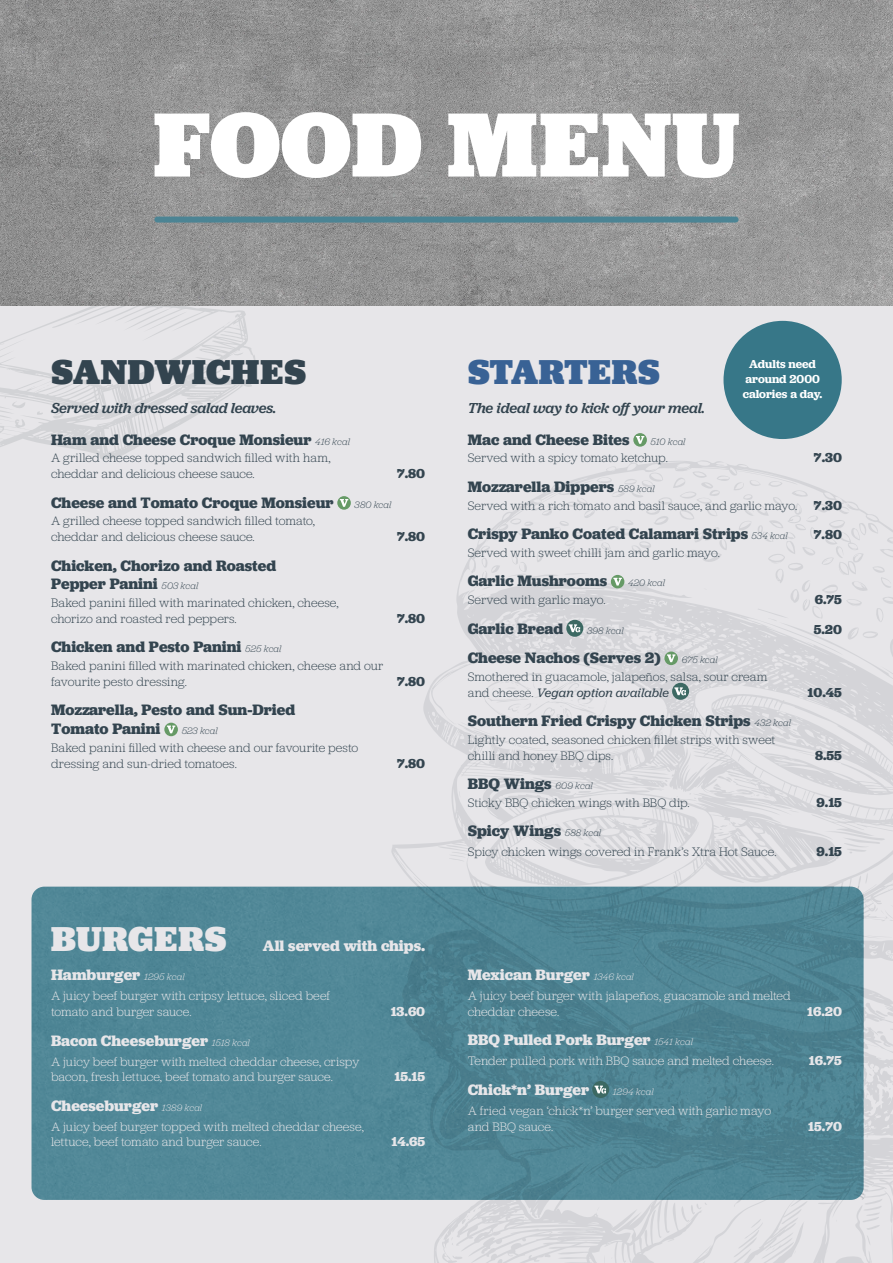
<style>
.page{position:relative;width:893px;height:1263px;background:#fff}
.page>*{position:absolute;margin:0;border:0;box-sizing:border-box;transform-origin:0 0}
.t1{font:900 94.8px "Jubilat";color:#fff}
.t2{font:900 36px "Jubilat";letter-spacing:.01em;color:#33444f}
.t3{font:900 36px "Jubilat";letter-spacing:.005em;color:#396295}
.t4{font:900 36px "Jubilat";letter-spacing:.015em;color:#e7e6e9}
.t5{font:700 15.75px/18.8px "Jubilat";color:#33444f}
.t6{font:700 15.75px "Jubilat";color:#e7e6e9}
.t7{font:italic 500 15px "Jubilat";letter-spacing:-.01em;color:#33444f}
.t8{font:700 13.5px "Jubilat";color:#33444f}
.t9{font:700 13.5px "Jubilat";color:#e7e6e9}
.t10{font:300 12.75px/15.8px "Jubilat";letter-spacing:.005em;color:#33444f}
.t11{font:300 12.75px/15.8px "Jubilat";color:#e7e6e9}
.t12{font:600 12px/15px "Jubilat";color:#fff;text-align:center}
.t13{font:italic 300 9.75px "Jubilat";letter-spacing:.015em;color:#33444f}
.t14{font:italic 300 9.75px "Jubilat";letter-spacing:.02em;color:#e7e6e9}
.s1{font-weight:300;font-style:italic;font-size:9.75px}
.s2{font-weight:700;font-size:13.5px}
.s3{font-weight:400;font-style:italic}
</style>
<div class="page">
<div style="left:0;top:305px;width:893px;height:958px;background:#e7e6e9"></div>
<svg style="left:391px;top:460px;width:502px;height:803px"></svg>
<div style="left:32px;top:887px;width:359px;height:313px;background:#518897"></div>
<svg style="left:391px;top:887px;width:473px;height:313px;background:#4e8392"></svg>
<div style="left:592px;top:1081px;width:17px;height:17px;background:#3c6963;border-radius:50%"></div>
<svg style="left:594px;top:1085px;width:12px;height:8px"></svg>
<svg style="left:0;top:305px;width:256px;height:155px"></svg>
<img style="left:0;top:0;width:893px;height:305px">
<div style="left:157px;top:217px;width:579px;height:6px;background:#4c8494"></div>
<svg style="left:337px;top:496px;width:14px;height:14px"></svg>
<svg style="left:340px;top:499px;width:8px;height:8px"></svg>
<svg style="left:164px;top:723px;width:14px;height:13px"></svg>
<svg style="left:167px;top:725px;width:8px;height:8px"></svg>
<div style="left:633px;top:433px;width:14px;height:14px;background:#669a66;border-radius:50%"></div>
<svg style="left:636px;top:436px;width:8px;height:8px"></svg>
<svg style="left:611px;top:575px;width:13px;height:13px"></svg>
<svg style="left:613px;top:578px;width:9px;height:7px"></svg>
<svg style="left:566px;top:620px;width:17px;height:17px"></svg>
<svg style="left:569px;top:624px;width:11px;height:8px"></svg>
<svg style="left:664px;top:651px;width:14px;height:14px"></svg>
<svg style="left:667px;top:654px;width:8px;height:8px"></svg>
<svg style="left:672px;top:683px;width:17px;height:17px"></svg>
<svg style="left:674px;top:687px;width:12px;height:8px"></svg>
<div style="left:723px;top:321px;width:119px;height:118px;background:#377788;border-radius:50%"></div>
<h1 class="t1" style="left:154px;top:83px;width:587px">FOOD MENU</h1>
<h2 class="t2" style="left:51px;top:349px;width:257px">SANDWICHES</h2>
<p class="t7" style="left:51px;top:398px;width:227px">Served with dressed salad leaves.</p>
<p class="t5" style="left:51px;top:430px;width:300px">Ham and Cheese Croque Monsieur <span class="s1">416 kcal</span></p>
<p class="t10" style="left:51px;top:450px;width:281px">A grilled cheese topped sandwich filled with ham, cheddar and delicious cheese sauce.</p>
<p class="t8" style="left:397px;top:465px;width:30px">7.80</p>
<p class="t5" style="left:51px;top:493px;width:284px">Cheese and Tomato Croque Monsieur</p>
<p class="t13" style="left:355px;top:498px;width:38px">380 kcal</p>
<p class="t10" style="left:51px;top:513px;width:266px">A grilled cheese topped sandwich filled tomato, cheddar and delicious cheese sauce.</p>
<p class="t8" style="left:397px;top:528px;width:30px">7.80</p>
<p class="t5" style="left:51px;top:556px;width:227px">Chicken, Chorizo and Roasted<br>Pepper Panini <span class="s1">503 kcal</span></p>
<p class="t10" style="left:51px;top:595px;width:289px">Baked panini filled with marinated chicken, cheese, chorizo and roasted red peppers.</p>
<p class="t5" style="left:51px;top:637px;width:232px">Chicken and Pesto Panini <span class="s1">525 kcal</span></p>
<p class="t10" style="left:51px;top:658px;width:334px">Baked panini filled with marinated chicken, cheese and our favourite pesto dressing.</p>
<p class="t5" style="left:51px;top:700px;width:246px">Mozzarella, Pesto and Sun-Dried<br>Tomato Panini</p>
<p class="t13" style="left:182px;top:725px;width:38px">523 kcal</p>
<p class="t10" style="left:51px;top:739px;width:309px">Baked panini filled with cheese and our favourite pesto dressing and sun-dried tomatoes.</p>
<p class="t8" style="left:397px;top:610px;width:30px">7.80</p>
<p class="t8" style="left:397px;top:673px;width:30px">7.80</p>
<p class="t8" style="left:397px;top:754px;width:30px">7.80</p>
<h2 class="t4" style="left:51px;top:915px;width:177px">BURGERS</h2>
<p class="t6" style="left:51px;top:965px;width:135px">Hamburger <span class="s1">1295 kcal</span></p>
<p class="t11" style="left:51px;top:988px;width:280px">A juicy beef burger with cripsy lettuce, sliced beef tomato and burger sauce.</p>
<p class="t6" style="left:263px;top:935px;width:164px">All served with chips.</p>
<p class="t9" style="left:391px;top:1003px;width:36px">13.60</p>
<p class="t6" style="left:51px;top:1030px;width:200px">Bacon Cheeseburger <span class="s1">1518 kcal</span></p>
<p class="t11" style="left:51px;top:1053px;width:310px">A juicy beef burger with melted cheddar cheese, crispy bacon, fresh lettuce, beef tomato and burger sauce.</p>
<p class="t6" style="left:51px;top:1095px;width:153px">Cheeseburger <span class="s1">1389 kcal</span></p>
<p class="t11" style="left:51px;top:1118px;width:314px">A juicy beef burger topped with melted cheddar cheese, lettuce, beef tomato and burger sauce.</p>
<p class="t9" style="left:394px;top:1068px;width:32px">15.15</p>
<p class="t9" style="left:391px;top:1133px;width:35px">14.65</p>
<h2 class="t3" style="left:468px;top:349px;width:194px">STARTERS</h2>
<p class="t7" style="left:468px;top:398px;width:239px">The ideal way to kick off your meal.</p>
<p class="t5" style="left:468px;top:430px;width:163px">Mac and Cheese Bites</p>
<p class="t13" style="left:651px;top:435px;width:36px">510 kcal</p>
<p class="t10" style="left:468px;top:450px;width:202px">Served with a spicy tomato ketchup.</p>
<p class="t8" style="left:814px;top:449px;width:29px">7.30</p>
<p class="t5" style="left:468px;top:477px;width:188px">Mozzarella Dippers <span class="s1">589 kcal</span></p>
<p class="t10" style="left:468px;top:497px;width:376px">Served with a rich tomato and basil sauce, and garlic mayo. <span class="s2">7.30</span></p>
<p class="t5" style="left:468px;top:524px;width:322px">Crispy Panko Coated Calamari Strips <span class="s1">534 kcal</span></p>
<p class="t8" style="left:814px;top:526px;width:30px">7.80</p>
<p class="t10" style="left:468px;top:544px;width:254px">Served with sweet chilli jam and garlic mayo.</p>
<p class="t5" style="left:468px;top:571px;width:141px">Garlic Mushrooms</p>
<p class="t13" style="left:628px;top:577px;width:39px">420 kcal</p>
<p class="t10" style="left:468px;top:592px;width:140px">Served with garlic mayo.</p>
<p class="t8" style="left:815px;top:591px;width:29px">6.75</p>
<p class="t5" style="left:468px;top:619px;width:97px">Garlic Bread</p>
<p class="t13" style="left:587px;top:624px;width:38px">398 kcal</p>
<p class="t8" style="left:814px;top:620px;width:30px">5.20</p>
<p class="t5" style="left:468px;top:648px;width:194px">Cheese Nachos (Serves 2)</p>
<p class="t13" style="left:682px;top:654px;width:38px">675 kcal</p>
<p class="t10" style="left:468px;top:668px;width:301px">Smothered in guacamole, jalapeños, salsa, sour cream and cheese. <span class="s3">Vegan option available</span></p>
<p class="t12" style="left:743px;top:357px;width:81px">Adults need around 2000 calories a day.</p>
<p class="t8" style="left:807px;top:683px;width:36px">10.45</p>
<p class="t5" style="left:468px;top:711px;width:325px">Southern Fried Crispy Chicken Strips <span class="s1">432 kcal</span></p>
<p class="t10" style="left:468px;top:731px;width:309px">Lightly coated, seasoned chicken fillet strips with sweet chilli and honey BBQ dips.</p>
<p class="t8" style="left:815px;top:746px;width:28px">8.55</p>
<p class="t5" style="left:468px;top:774px;width:127px">BBQ Wings <span class="s1">609 kcal</span></p>
<p class="t10" style="left:468px;top:794px;width:224px">Sticky BBQ chicken wings with BBQ dip.</p>
<p class="t8" style="left:816px;top:794px;width:27px">9.15</p>
<p class="t5" style="left:468px;top:821px;width:135px">Spicy Wings <span class="s1">588 kcal</span></p>
<p class="t10" style="left:468px;top:844px;width:310px">Spicy chicken wings covered in Frank’s Xtra Hot Sauce.</p>
<p class="t8" style="left:816px;top:843px;width:27px">9.15</p>
<p class="t6" style="left:468px;top:965px;width:168px">Mexican Burger <span class="s1">1346 kcal</span></p>
<p class="t11" style="left:468px;top:988px;width:325px">A juicy beef burger with jalapeños, guacamole and melted cheddar cheese.</p>
<p class="t9" style="left:807px;top:1003px;width:36px">16.20</p>
<p class="t6" style="left:468px;top:1030px;width:227px">BBQ Pulled Pork Burger <span class="s1">1541 kcal</span></p>
<p class="t11" style="left:468px;top:1053px;width:308px">Tender pulled pork with BBQ sauce and melted cheese.</p>
<p class="t9" style="left:809px;top:1052px;width:35px">16.75</p>
<p class="t6" style="left:468px;top:1079px;width:123px">Chick*n’ Burger</p>
<p class="t14" style="left:613px;top:1085px;width:42px">1294 kcal</p>
<p class="t11" style="left:468px;top:1102px;width:305px">A fried vegan ‘chick*n’ burger served with garlic mayo and BBQ sauce.</p>
<p class="t9" style="left:808px;top:1117px;width:35px">15.70</p>
</div>
